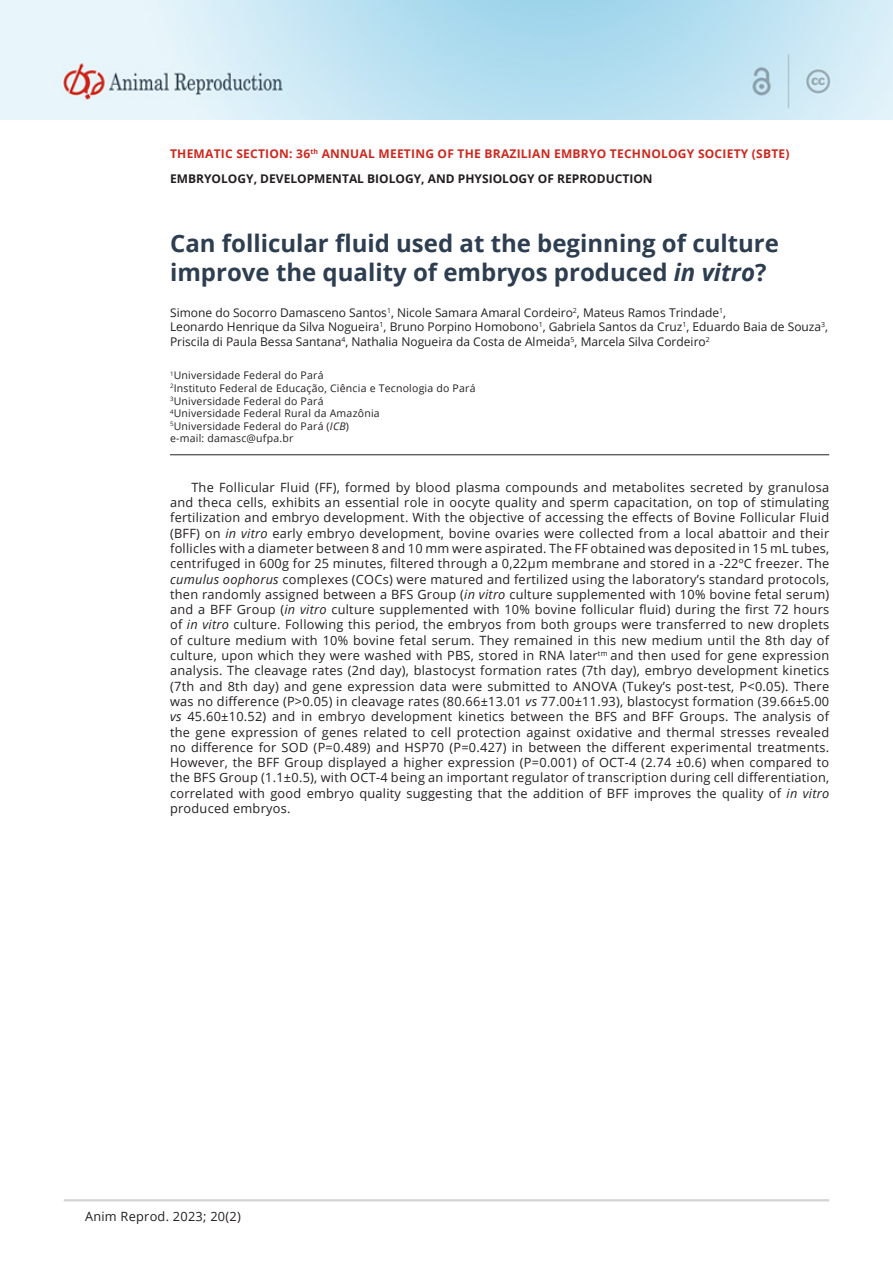
<style>
.page{position:relative;width:893px;height:1263px;background:#fff}
.page>*{position:absolute;margin:0;border:0;box-sizing:border-box;transform-origin:0 0}
.ArticleTitle{font:700 24px/28.8px "Open Sans";color:#2d3e50}
.Abstract{font:12.75px/15.3px "Open Sans";letter-spacing:.02em;color:#231f20;text-align:justify}
.Authors{font:12px/14.4px "Open Sans";color:#231f20}
.t1{font:700 12px/24.6px "Open Sans";letter-spacing:.02em;color:#cd281d}
.Affiliations{font:10.5px "Open Sans";letter-spacing:.02em;color:#231f20}
.Correspondence{font:10.5px "Open Sans";letter-spacing:.02em;color:#231f20}
.s1{color:#231f20}
.s2{font-style:italic}
</style>
<div class="page">
<img style="left:1px;top:1px;width:892px;height:118px">
<hr style="left:64px;top:1199px;width:765px;height:2px;background:#d1d3d4">
<hr style="left:170px;top:454px;width:659px;height:1px;background:#231f20">
<p class="t1" style="left:170px;top:141px;width:621px">THEMATIC SECTION: 36<sup>th</sup> ANNUAL MEETING OF THE BRAZILIAN EMBRYO TECHNOLOGY SOCIETY (SBTE)<br><span class="s1">EMBRYOLOGY, DEVELOPMENTAL BIOLOGY, AND PHYSIOLOGY OF REPRODUCTION</span></p>
<p class="ArticleTitle" style="left:170px;top:229px;width:610px">Can follicular fluid used at the beginning of culture improve the quality of embryos produced <span class="s2">in vitro</span>?</p>
<p class="Authors" style="left:170px;top:305px;width:660px">Simone do Socorro Damasceno Santos<sup>1</sup>, Nicole Samara Amaral Cordeiro<sup>2</sup>, Mateus Ramos Trindade<sup>1</sup>,<br>Leonardo Henrique da Silva Nogueira<sup>1</sup>, Bruno Porpino Homobono<sup>1</sup>, Gabriela Santos da Cruz<sup>1</sup>, Eduardo Baia de Souza<sup>3</sup>,<br>Priscila di Paula Bessa Santana<sup>4</sup>, Nathalia Nogueira da Costa de Almeida<sup>5</sup>, Marcela Silva Cordeiro<sup>2</sup></p>
<p class="Affiliations" style="left:170px;top:368px;width:155px"><sup>1</sup>Universidade Federal do Pará</p>
<p class="Affiliations" style="left:170px;top:381px;width:307px"><sup>2</sup>Instituto Federal de Educação, Ciência e Tecnologia do Pará</p>
<p class="Affiliations" style="left:170px;top:394px;width:155px"><sup>3</sup>Universidade Federal do Pará</p>
<p class="Affiliations" style="left:170px;top:406px;width:211px"><sup>4</sup>Universidade Federal Rural da Amazônia</p>
<p class="Affiliations" style="left:170px;top:419px;width:180px"><sup>5</sup>Universidade Federal do Pará (<span class="s2">ICB</span>)</p>
<p class="Correspondence" style="left:170px;top:431px;width:125px">e-mail: damasc@ufpa.br</p>
<p class="Abstract" style="left:170px;top:479px;width:661px;text-indent:21px">The Follicular Fluid (FF), formed by blood plasma compounds and metabolites secreted by granulosa and theca cells, exhibits an essential role in oocyte quality and sperm capacitation, on top of stimulating fertilization and embryo development. With the objective of accessing the effects of Bovine Follicular Fluid (BFF) on <span class="s2">in vitro</span> early embryo development, bovine ovaries were collected from a local abattoir and their follicles with a diameter between 8 and 10 mm were aspirated. The FF obtained was deposited in 15 mL tubes, centrifuged in 600g for 25 minutes, filtered through a 0,22µm membrane and stored in a -22ºC freezer. The <span class="s2">cumulus oophorus</span> complexes (COCs) were matured and fertilized using the laboratory’s standard protocols, then randomly assigned between a BFS Group (<span class="s2">in vitro</span> culture supplemented with 10% bovine fetal serum) and a BFF Group (<span class="s2">in vitro</span> culture supplemented with 10% bovine follicular fluid) during the first 72 hours of <span class="s2">in vitro</span> culture. Following this period, the embryos from both groups were transferred to new droplets of culture medium with 10% bovine fetal serum. They remained in this new medium until the 8th day of culture, upon which they were washed with PBS, stored in RNA later<sup>tm</sup> and then used for gene expression analysis. The cleavage rates (2nd day), blastocyst formation rates (7th day), embryo development kinetics (7th and 8th day) and gene expression data were submitted to ANOVA (Tukey’s post-test, P&lt;0.05). There was no difference (P&gt;0.05) in cleavage rates (80.66±13.01 <span class="s2">vs</span> 77.00±11.93), blastocyst formation (39.66±5.00 <span class="s2">vs</span> 45.60±10.52) and in embryo development kinetics between the BFS and BFF Groups. The analysis of the gene expression of genes related to cell protection against oxidative and thermal stresses revealed no difference for SOD (P=0.489) and HSP70 (P=0.427) in between the different experimental treatments.<br>However, the BFF Group displayed a higher expression (P=0.001) of OCT-4 (2.74 ±0.6) when compared to the BFS Group (1.1±0.5), with OCT-4 being an important regulator of transcription during cell differentiation, correlated with good embryo quality suggesting that the addition of BFF improves the quality of <span class="s2">in vitro </span>produced embryos.</p>
<p class="Abstract" style="left:85px;top:1208px;width:157px">Anim Reprod. 2023; 20(2)</p>
</div>
